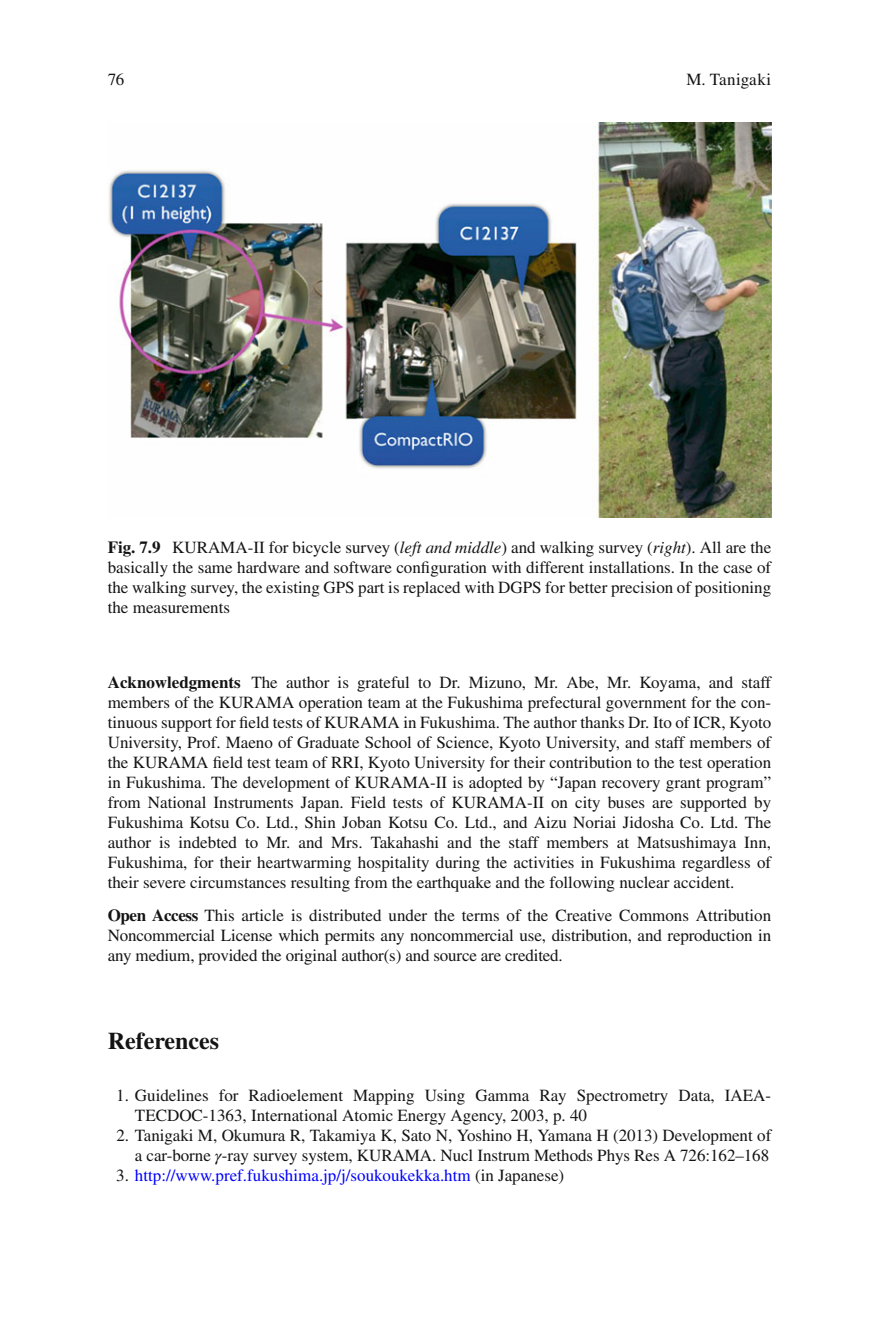
<style>
.page{position:relative;width:879px;height:1333px;background:#fff}
.page>*{position:absolute;margin:0;border:0;box-sizing:border-box;transform-origin:0 0}
.t1{font:700 24px "Times";color:#131413}
.t2{font:17px/20px "Times";color:#131413;text-align:justify}
.t3{font:17px "Times";color:#00f}
.t4{font:17px "Times";letter-spacing:.025em;color:#131413}
.s1{font-weight:700}
.s2{font-style:italic}
.s3{font-family:"STIX General";font-style:italic}
.s4{color:#131413}
</style>
<div class="page">
<img style="left:108px;top:122px;width:663px;height:395px">
<p class="t2" style="left:108px;top:71px;width:18px">76</p>
<p class="t4" style="left:686px;top:73px;width:86px">M. Tanigaki</p>
<p class="t2" style="left:108px;top:538px;width:665px"><span class="s1">Fig. 7.9</span> KURAMA-II for bicycle survey ( <span class="s2">left and middle</span> ) and walking survey ( <span class="s2">right</span> ). All are the basically the same hardware and software configuration with different installations. In the case of the walking survey, the existing GPS part is replaced with DGPS for better precision of positioning the measurements</p>
<p class="t2" style="left:108px;top:674px;width:665px"><span class="s1">Acknowledgments</span> The author is grateful to Dr. Mizuno, Mr. Abe, Mr. Koyama, and staff members of the KURAMA operation team at the Fukushima prefectural government for the con&shy;tinuous support for field tests of KURAMA in Fukushima. The author thanks Dr. Ito of ICR, Kyoto University, Prof. Maeno of Graduate School of Science, Kyoto University, and staff members of the KURAMA field test team of RRI, Kyoto University for their contribution to the test operation in Fukushima. The development of KURAMA-II is adopted by “Japan recovery grant program” from National Instruments Japan. Field tests of KURAMA-II on city buses are supported by Fukushima Kotsu Co. Ltd., Shin Joban Kotsu Co. Ltd., and Aizu Noriai Jidosha Co. Ltd. The author is indebted to Mr. and Mrs. Takahashi and the staff members at Matsushimaya Inn, Fukushima, for their heartwarming hospitality during the activities in Fukushima regardless of their severe circumstances resulting from the earthquake and the following nuclear accident.</p>
<p class="t2" style="left:108px;top:906px;width:665px"><span class="s1">Open Access</span> This article is distributed under the terms of the Creative Commons Attribution Noncommercial License which permits any noncommercial use, distribution, and reproduction in any medium, provided the original author(s) and source are credited.</p>
<h1 class="t1" style="left:108px;top:1031px;width:113px">References</h1>
<p class="t2" style="left:135px;top:1086px;width:638px;text-indent:-19px">1. Guidelines for Radioelement Mapping Using Gamma Ray Spectrometry Data, IAEA-<br>TECDOC- 1363, International Atomic Energy Agency, 2003, p. 40</p>
<p class="t2" style="left:116px;top:1126px;width:656px;text-align:right">2. Tanigaki M, Okumura R, Takamiya K, Sato N, Yoshino H, Yamana H (2013) Development of a car-borne <span class="s3">γ</span> -ray survey system, KURAMA. Nucl Instrum Methods Phys Res A 726:162–168</p>
<p class="t3" style="left:116px;top:1168px;width:449px"><span class="s4">3.</span> http://www.pref.fukushima.jp/j/soukoukekka.htm <span class="s4">(in Japanese)</span></p>
</div>
